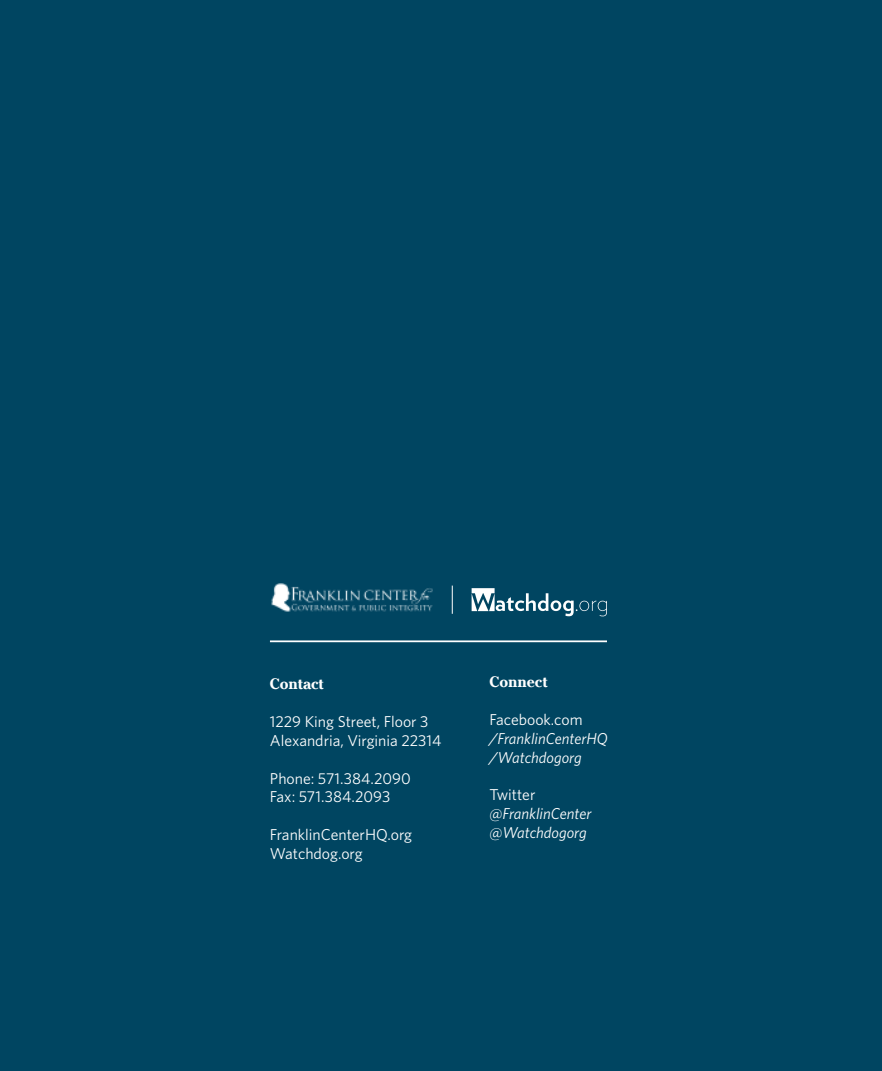
<style>
.page{position:relative;width:882px;height:1071px;background:#004561}
.page>*{position:absolute;margin:0;border:0;box-sizing:border-box;transform-origin:0 0}
.t1{font:15.75px/18.9px "Whitney HTF";color:#fff}
.t2{font:italic 15.75px/18.9px "Whitney HTF";color:#fff}
.t3{font:700 15.75px "Cheltenham Pro";letter-spacing:-.01em;color:#fff}
</style>
<div class="page">
<img style="left:272px;top:583px;width:161px;height:29px">
<svg style="left:472px;top:588px;width:135px;height:28px"></svg>
<svg style="left:452px;top:586px;width:1px;height:28px"></svg>
<hr style="left:270px;top:640px;width:337px;height:2px;background:#fff">
<p class="t3" style="left:270px;top:675px;width:55px">Contact</p>
<p class="t1" style="left:270px;top:712px;width:173px">1229 King Street, Floor 3<br>Alexandria, Virginia 22314</p>
<p class="t1" style="left:270px;top:768px;width:142px">Phone: 571.384.2090<br>Fax: 571.384.2093</p>
<p class="t1" style="left:270px;top:825px;width:144px">FranklinCenterHQ.org<br>Watchdog.org</p>
<p class="t3" style="left:490px;top:673px;width:59px">Connect</p>
<p class="t1" style="left:490px;top:710px;width:95px">Facebook.com</p>
<p class="t2" style="left:490px;top:729px;width:120px">/FranklinCenterHQ /Watchdogorg</p>
<p class="t1" style="left:490px;top:785px;width:47px">Twitter</p>
<p class="t2" style="left:490px;top:804px;width:103px">@FranklinCenter @Watchdogorg</p>
</div>
